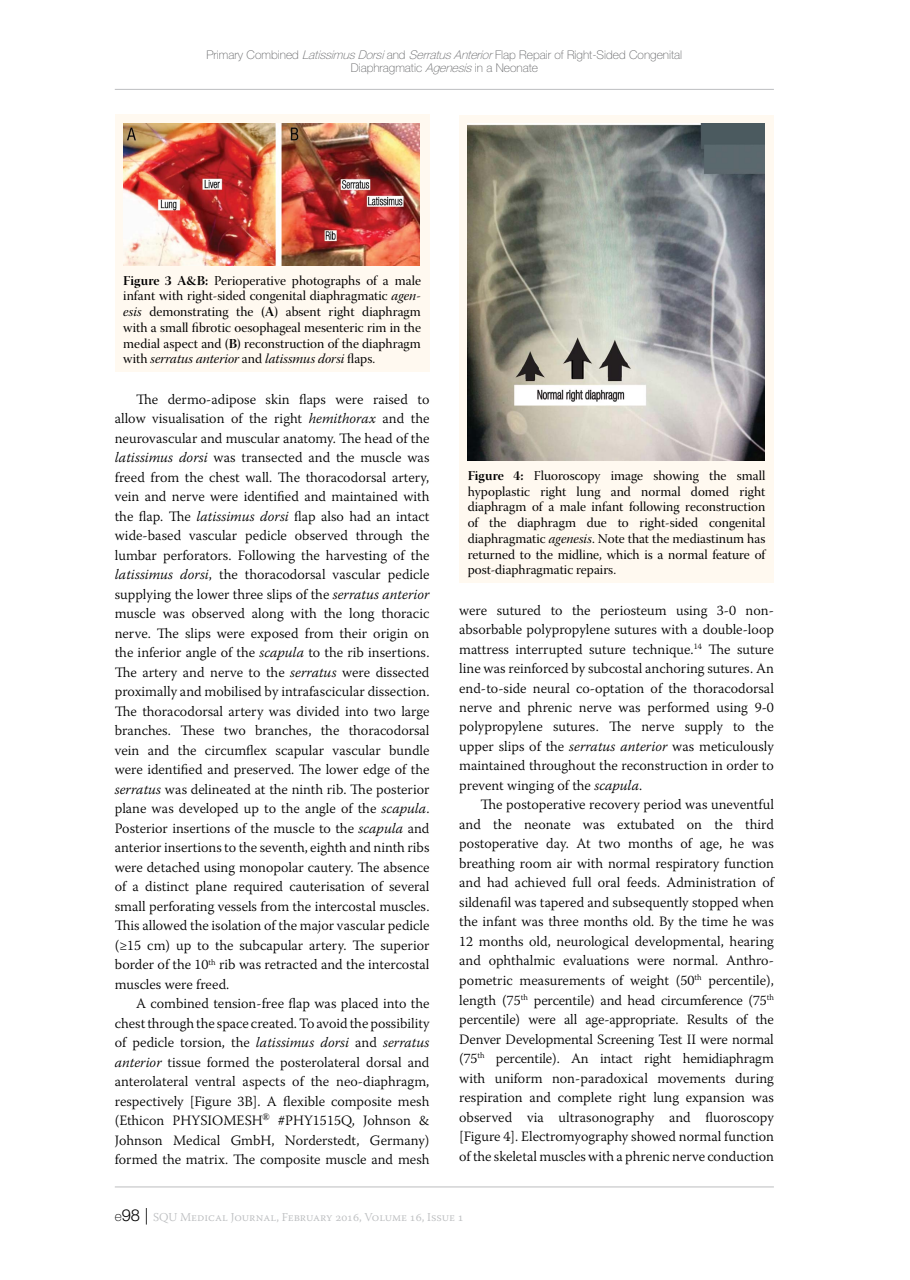
<style>
.page{position:relative;width:910px;height:1280px;background:#fff}
.page>*{position:absolute;margin:0;border:0;box-sizing:border-box;transform-origin:0 0}
.t1{font:300 14.25px/19.5px "Warnock Pro";color:#000;text-align:justify}
.t2{font:13.5px/15.8px "Warnock Pro Subh";color:#000;text-align:justify}
.t3{font:13.5px "Warnock Pro It Subh";color:#000}
.t4{font:100 12px/13.5px "Helvetica Neue LT Pro";color:#636466;text-align:center}
.t5{font:300 12px "Warnock Pro";color:#bcbec0}
.s1{font-style:italic}
.s2{font-family:"Warnock Pro Bold Disp"}
.s3{font-family:"Warnock Pro It Subh"}
.s4{font-family:"Warnock Pro Subh"}
.s5{font-family:"Helvetica Neue LT Pro";font-weight:100;font-size:13.5px;color:#000}
.s6{font-family:"Helvetica Neue LT Pro";font-size:16.5px;color:#000}
</style>
<div class="page">
<hr style="left:115px;top:89px;width:659px;height:1px;background:#bcbec0">
<hr style="left:115px;top:1187px;width:659px;height:1px;background:#bcbec0">
<div style="left:115px;top:115px;width:314px;height:257px;background:#fff9f0"></div>
<img style="left:123px;top:123px;width:297px;height:142px">
<div style="left:459px;top:115px;width:315px;height:468px;background:#fff9f0"></div>
<img style="left:468px;top:123px;width:296px;height:337px">
<p class="t4" style="left:206px;top:48px;width:477px">Primary Combined <span class="s1">LatissimusDorsi</span>and <span class="s1">SerratusAnterior</span>Flap Repair of Right-Sided Congenital<br>Diaphragmatic <span class="s1">Agenesis</span>in a Neonate</p>
<p class="t2" style="left:123px;top:274px;width:299px"><span class="s2">Figure 3 A&amp;B:</span> Perioperative photographs of a male infant with right-sided congenital diaphragmatic <span class="s3">agen&shy;esis</span> demonstrating the <span class="s2">(A)</span> absent right diaphragm with a small fibrotic oesophageal mesenteric rim in the medial aspect and <span class="s2">(B)</span> reconstruction of the diaphragm</p>
<p class="t3" style="left:123px;top:351px;width:253px"><span class="s4">with</span> serratus anterior <span class="s4">and</span> latissmus dorsi <span class="s4">flaps.</span></p>
<p class="t1" style="left:115px;top:389px;width:316px;text-indent:21px">The dermo-adipose skin flaps were raised to allow visualisation of the right <span class="s1">hemithorax</span> and the neurovascular and muscular anatomy. The head of the <span class="s1">latissimus dorsi</span> was transected and the muscle was freed from the chest wall. The thoracodorsal artery, vein and nerve were identified and maintained with the flap. The <span class="s1">latissimus dorsi</span> flap also had an intact wide-based vascular pedicle observed through the lumbar perforators. Following the harvesting of the <span class="s1">latissimus dorsi</span>, the thoracodorsal vascular pedicle supplying the lower three slips of the <span class="s1">serratus anterior </span>muscle was observed along with the long thoracic nerve. The slips were exposed from their origin on the inferior angle of the <span class="s1">scapula</span> to the rib insertions.<br>The artery and nerve to the <span class="s1">serratus</span> were dissected proximally and mobilised by intrafascicular dissection.<br>The thoracodorsal artery was divided into two large branches. These two branches, the thoracodorsal vein and the circumflex scapular vascular bundle were identified and preserved. The lower edge of the <span class="s1">serratus</span> was delineated at the ninth rib. The posterior plane was developed up to the angle of the <span class="s1">scapula</span>.<br>Posterior insertions of the muscle to the <span class="s1">scapula</span> and anterior insertions to the seventh, eighth and ninth ribs were detached using monopolar cautery. The absence of a distinct plane required cauterisation of several small perforating vessels from the intercostal muscles.<br>This allowed the isolation of the major vascular pedicle (≥15 cm) up to the subcapular artery. The superior border of the 10<sup>th</sup> rib was retracted and the intercostal muscles were freed.</p>
<p class="t1" style="left:115px;top:993px;width:316px;text-indent:21px">A combined tension-free flap was placed into the chest through the space created. To avoid the possibility of pedicle torsion, the <span class="s1">latissimus dorsi</span> and <span class="s1">serratus anterior</span> tissue formed the posterolateral dorsal and anterolateral ventral aspects of the neo-diaphragm, respectively [Figure 3B]. A flexible composite mesh (Ethicon PHYSIOMESH<sup>®</sup> #PHY1515Q, Johnson &amp; Johnson Medical GmbH, Norderstedt, Germany) formed the matrix. The composite muscle and mesh</p>
<p class="t2" style="left:468px;top:469px;width:299px"><span class="s2">Figure 4:</span> Fluoroscopy image showing the small hypoplastic right lung and normal domed right diaphragm of a male infant following reconstruction of the diaphragm due to right-sided congenital diaphragmatic <span class="s3">agenesis</span>. Note that the mediastinum has returned to the midline, which is a normal feature of post-diaphragmatic repairs.</p>
<p class="t1" style="left:459px;top:600px;width:316px">were sutured to the periosteum using 3-0 non&shy;absorbable polypropylene sutures with a double-loop mattress interrupted suture technique.<sup>14</sup> The suture line was reinforced by subcostal anchoring sutures. An end-to-side neural co-optation of the thoracodorsal nerve and phrenic nerve was performed using 9-0 polypropylene sutures. The nerve supply to the upper slips of the <span class="s1">serratus anterior</span> was meticulously maintained throughout the reconstruction in order to prevent winging of the <span class="s1">scapula</span>.</p>
<p class="t1" style="left:459px;top:795px;width:317px;text-indent:21px">The postoperative recovery period was uneventful and the neonate was extubated on the third postoperative day. At two months of age, he was breathing room air with normal respiratory function and had achieved full oral feeds. Administration of sildenafil was tapered and subsequently stopped when the infant was three months old. By the time he was 12 months old, neurological developmental, hearing and ophthalmic evaluations were normal. Anthro&shy;pometric measurements of weight (50<sup>th</sup> percentile), length (75<sup>th</sup> percentile) and head circumference (75<sup>th </sup>percentile) were all age-appropriate. Results of the Denver Developmental Screening Test II were normal (75<sup>th</sup> percentile). An intact right hemidiaphragm with uniform non-paradoxical movements during respiration and complete right lung expansion was observed via ultrasonography and fluoroscopy [Figure 4]. Electromyography showed normal function of the skeletal muscles with a phrenic nerve conduction</p>
<p class="t5" style="left:115px;top:1210px;width:350px"><span class="s5">e</span><span class="s6">98 |</span> SQU Medical Journal, February 2016, Volume 16, Issue 1</p>
</div>
